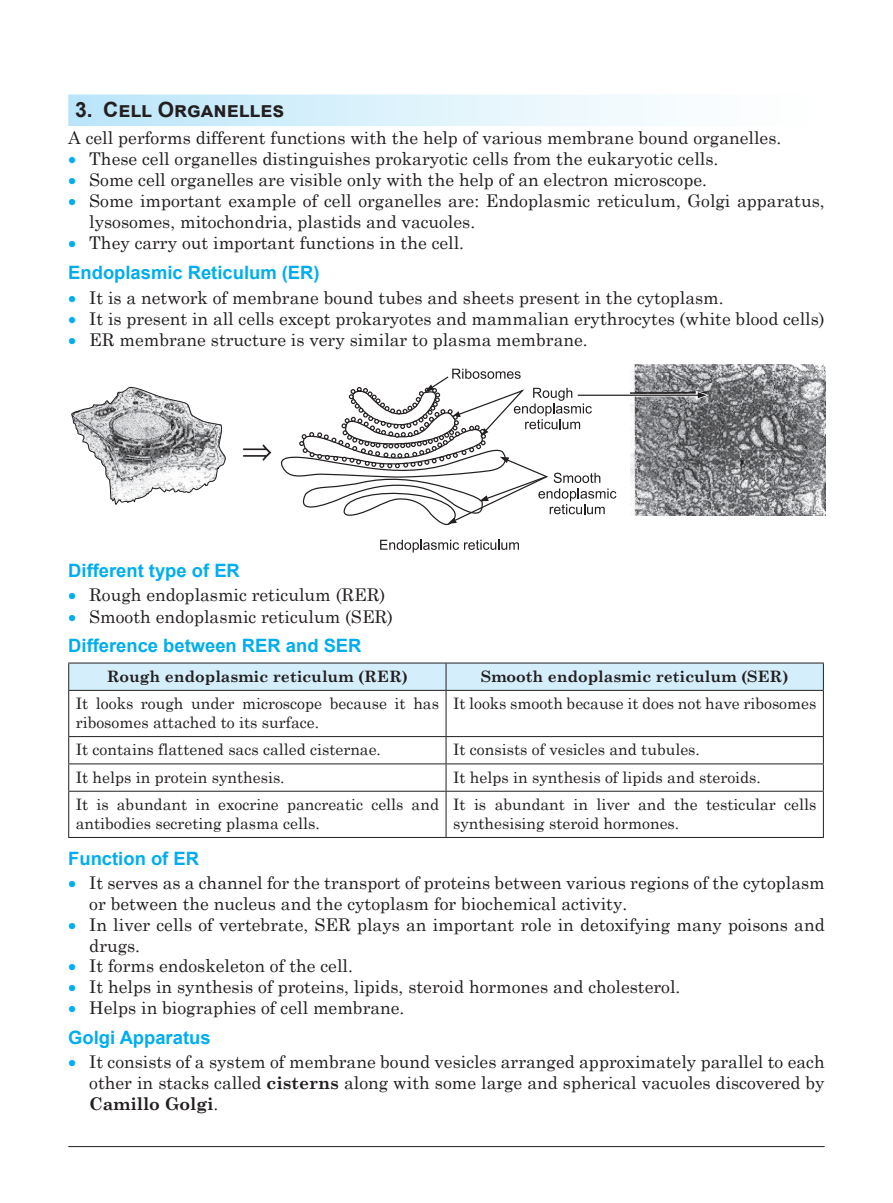
<style>
.page{position:relative;width:893px;height:1203px;background:#fff}
.page>*{position:absolute;margin:0;border:0;box-sizing:border-box;transform-origin:0 0}
.t1{font:700 21px "Arial";color:#231f20}
.t2{font:700 18.38px "Arial";color:#00aeef}
.t3{font:17.5px/21.2px "Century Schoolbook";color:#231f20}
.t4{font:15.75px/18.9px "Century Schoolbook";color:#231f20}
.t5{font:700 15.75px "Century Schoolbook";color:#231f20}
.s1{color:#00aeef}
.s2{font-weight:700}
</style>
<div class="page">
<hr style="left:68px;top:1145px;width:756px;height:1px;background:#231f20">
<div style="left:68px;top:94px;width:756px;height:32px;background:linear-gradient(to right,#bce6fa,#fff)"></div>
<img style="left:631px;top:364px;width:194px;height:152px">
<hr style="left:577px;top:394px;width:121px;height:2px;background:#231f20">
<svg style="left:695px;top:391px;width:14px;height:8px"></svg>
<svg style="left:71px;top:387px;width:155px;height:118px"></svg>
<svg style="left:280px;top:368px;width:336px;height:158px"></svg>
<svg style="left:243px;top:444px;width:28px;height:17px"></svg>
<svg style="left:380px;top:539px;width:139px;height:13px"></svg>
<hr style="left:68px;top:662px;width:378px;height:1px;background:#231f20">
<hr style="left:446px;top:662px;width:377px;height:1px;background:#231f20">
<div style="left:68px;top:663px;width:755px;height:26px;background:#d4effb"></div>
<hr style="left:68px;top:689px;width:378px;height:1px;background:#231f20">
<hr style="left:68px;top:690px;width:1px;height:46px;background:#231f20">
<hr style="left:446px;top:689px;width:377px;height:1px;background:#231f20">
<hr style="left:445px;top:690px;width:1px;height:46px;background:#231f20">
<hr style="left:822px;top:690px;width:1px;height:46px;background:#231f20">
<hr style="left:68px;top:736px;width:378px;height:1px;background:#231f20">
<hr style="left:446px;top:736px;width:377px;height:1px;background:#231f20">
<hr style="left:68px;top:763px;width:378px;height:1px;background:#231f20">
<svg style="left:68px;top:737px;width:1px;height:53px"></svg>
<hr style="left:446px;top:763px;width:377px;height:1px;background:#231f20">
<svg style="left:445px;top:737px;width:1px;height:53px"></svg>
<svg style="left:822px;top:737px;width:1px;height:53px"></svg>
<hr style="left:68px;top:790px;width:378px;height:1px;background:#231f20">
<hr style="left:68px;top:791px;width:1px;height:45px;background:#231f20">
<hr style="left:446px;top:790px;width:377px;height:1px;background:#231f20">
<hr style="left:445px;top:791px;width:1px;height:45px;background:#231f20">
<hr style="left:822px;top:791px;width:1px;height:45px;background:#231f20">
<hr style="left:68px;top:836px;width:378px;height:1px;background:#231f20">
<hr style="left:446px;top:836px;width:377px;height:1px;background:#231f20">
<p class="t1" style="left:75px;top:95px;width:210px">3. Cell Organelles</p>
<p class="t3" style="left:68px;top:125px;width:714px">A cell performs different functions with the help of various membrane bound organelles.</p>
<p class="t3" style="left:68px;top:147px;width:651px"><span class="s1">∑</span> These cell organelles distinguishes prokaryotic cells from the eukaryotic cells.</p>
<p class="t3" style="left:68px;top:167px;width:640px"><span class="s1">∑</span> Some cell organelles are visible only with the help of an electron microscope.</p>
<p class="t3" style="left:68px;top:188px;width:757px"><span class="s1">∑</span> Some important example of cell organelles are: Endoplasmic reticulum, Golgi apparatus,</p>
<p class="t3" style="left:89px;top:210px;width:387px">lysosomes, mitochondria, plastids and vacuoles.</p>
<p class="t3" style="left:68px;top:231px;width:397px"><span class="s1">∑</span> They carry out important functions in the cell.</p>
<p class="t2" style="left:68px;top:259px;width:253px">Endoplasmic Reticulum (ER)</p>
<p class="t3" style="left:68px;top:285px;width:758px"><span class="s1">∑</span> It is a network of membrane bound tubes and sheets present in the cytoplasm.<br><span class="s1">∑</span> It is present in all cells except prokaryotes and mammalian erythrocytes (white blood cells) <span class="s1">∑</span> ER membrane structure is very similar to plasma membrane.</p>
<p class="t2" style="left:68px;top:557px;width:173px">Different type of ER</p>
<p class="t3" style="left:68px;top:583px;width:326px"><span class="s1">∑</span> Rough endoplasmic reticulum (RER) <span class="s1">∑</span> Smooth endoplasmic reticulum (SER)</p>
<p class="t2" style="left:68px;top:632px;width:295px">Difference between RER and SER</p>
<p class="t5" style="left:107px;top:663px;width:303px">Rough endoplasmic reticulum (RER)</p>
<p class="t5" style="left:481px;top:663px;width:309px">Smooth endoplasmic reticulum (SER)</p>
<p class="t4" style="left:76px;top:692px;width:365px">It looks rough under microscope because it has ribosomes attached to its surface.</p>
<p class="t4" style="left:453px;top:692px;width:365px">It looks smooth because it does not have ribosomes</p>
<p class="t4" style="left:76px;top:738px;width:307px">It contains flattened sacs called cisternae.</p>
<p class="t4" style="left:453px;top:738px;width:248px">It consists of vesicles and tubules.</p>
<p class="t4" style="left:76px;top:766px;width:210px">It helps in protein synthesis.</p>
<p class="t4" style="left:453px;top:766px;width:309px">It helps in synthesis of lipids and steroids.</p>
<p class="t4" style="left:76px;top:793px;width:365px">It is abundant in exocrine pancreatic cells and antibodies secreting plasma cells.</p>
<p class="t4" style="left:453px;top:793px;width:365px">It is abundant in liver and the testicular cells synthesising steroid hormones.</p>
<p class="t2" style="left:68px;top:845px;width:132px">Function of ER</p>
<p class="t3" style="left:68px;top:870px;width:758px"><span class="s1">∑</span> It serves as a channel for the transport of proteins between various regions of the cytoplasm</p>
<p class="t3" style="left:89px;top:891px;width:539px">or between the nucleus and the cytoplasm for biochemical activity.</p>
<p class="t3" style="left:68px;top:912px;width:758px"><span class="s1">∑</span> In liver cells of vertebrate, SER plays an important role in detoxifying many poisons and</p>
<p class="t3" style="left:89px;top:933px;width:52px">drugs.</p>
<p class="t3" style="left:68px;top:953px;width:286px"><span class="s1">∑</span> It forms endoskeleton of the cell.</p>
<p class="t3" style="left:68px;top:974px;width:613px"><span class="s1">∑</span> It helps in synthesis of proteins, lipids, steroid hormones and cholesterol.</p>
<p class="t3" style="left:68px;top:995px;width:338px"><span class="s1">∑</span> Helps in biographies of cell membrane.</p>
<p class="t2" style="left:68px;top:1023px;width:144px">Golgi Apparatus</p>
<p class="t3" style="left:89px;top:1049px;width:737px;text-align:justify;text-indent:-21px"><span class="s1">∑</span> It consists of a system of membrane bound vesicles arranged approximately parallel to each other in stacks called <span class="s2">cisterns</span> along with some large and spherical vacuoles discovered by <span class="s2">Camillo Golgi</span>.</p>
</div>
